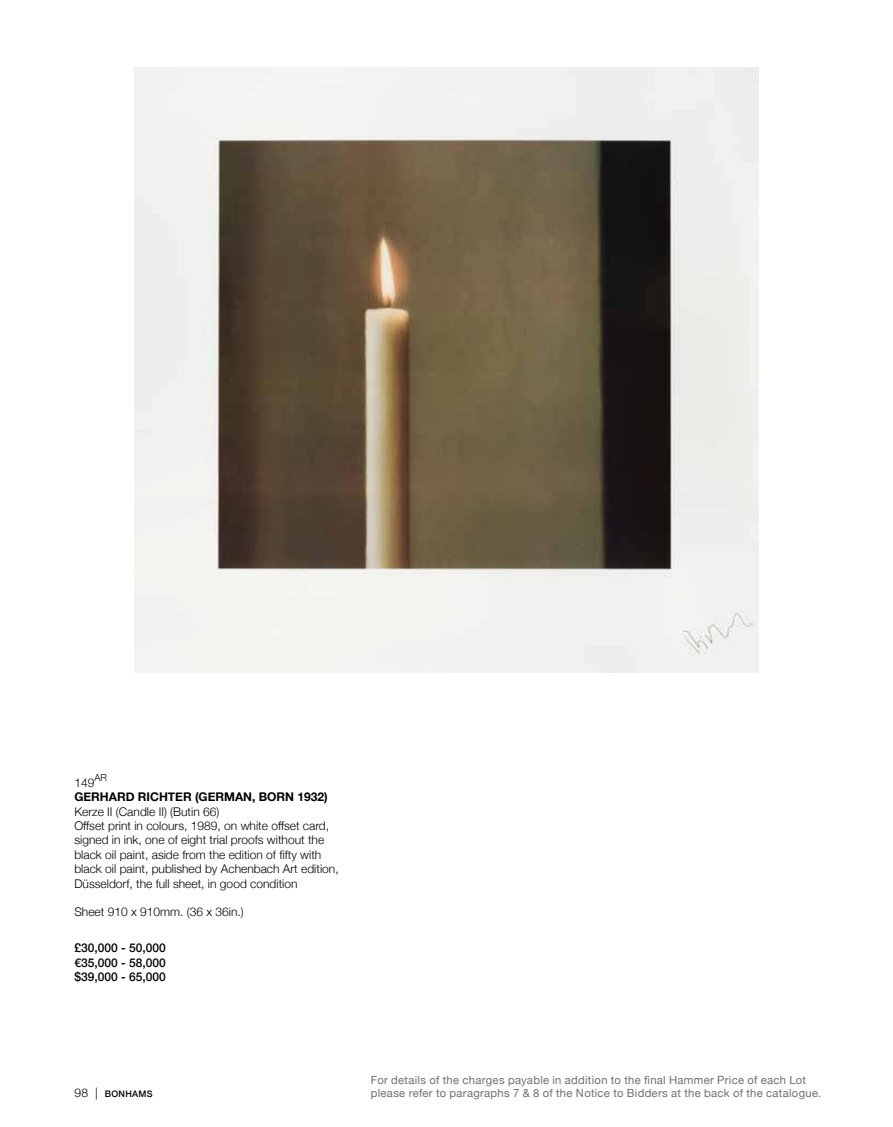
<style>
.page{position:relative;width:893px;height:1127px;background:#fff}
.page>*{position:absolute;margin:0;border:0;box-sizing:border-box;transform-origin:0 0}
.t1{font:300 12px/14.4px "Helvetica Neue";color:#000}
.t2{font:500 12px/14.4px "Helvetica Neue";color:#000;text-align:justify}
.t3{font:700 12px "Helvetica Neue";color:#000}
.t4{font:11.25px/12.8px "Helvetica Neue";letter-spacing:.025em;color:#6f6f6f}
.t5{font:300 9.6px "Helvetica Neue";color:#000}
.t6{font:500 9px "Helvetica Neue";letter-spacing:.035em;color:#000}
.s1{font-weight:300;font-size:12px}
</style>
<div class="page">
<img style="left:135px;top:68px;width:623px;height:605px">
<p class="t5" style="left:94px;top:770px;width:14px">AR</p>
<p class="t3" style="left:74px;top:787px;width:255px">GERHARD RICHTER (GERMAN, BORN 1932)</p>
<p class="t1" style="left:74px;top:803px;width:266px">Kerze II (Candle II) (Butin 66)<br>Offset print in colours, 1989, on white offset card, signed in ink, one of eight trial proofs without the black oil paint, aside from the edition of fifty with black oil paint, published by Achenbach Art edition, Düsseldorf, the full sheet, in good condition</p>
<p class="t1" style="left:74px;top:904px;width:171px">Sheet 910 x 910mm. (36 x 36in.)</p>
<p class="t2" style="left:74px;top:940px;width:93px">£30,000 - 50,000 €35,000 - 58,000 $39,000 - 65,000</p>
<p class="t1" style="left:74px;top:774px;width:22px">149</p>
<p class="t6" style="left:74px;top:1087px;width:80px"><span class="s1">98 |</span> BONHAMS</p>
<p class="t4" style="left:371px;top:1075px;width:452px">For details of the charges payable in addition to the final Hammer Price of each Lot please refer to paragraphs 7 &amp; 8 of the Notice to Bidders at the back of the catalogue.</p>
</div>
